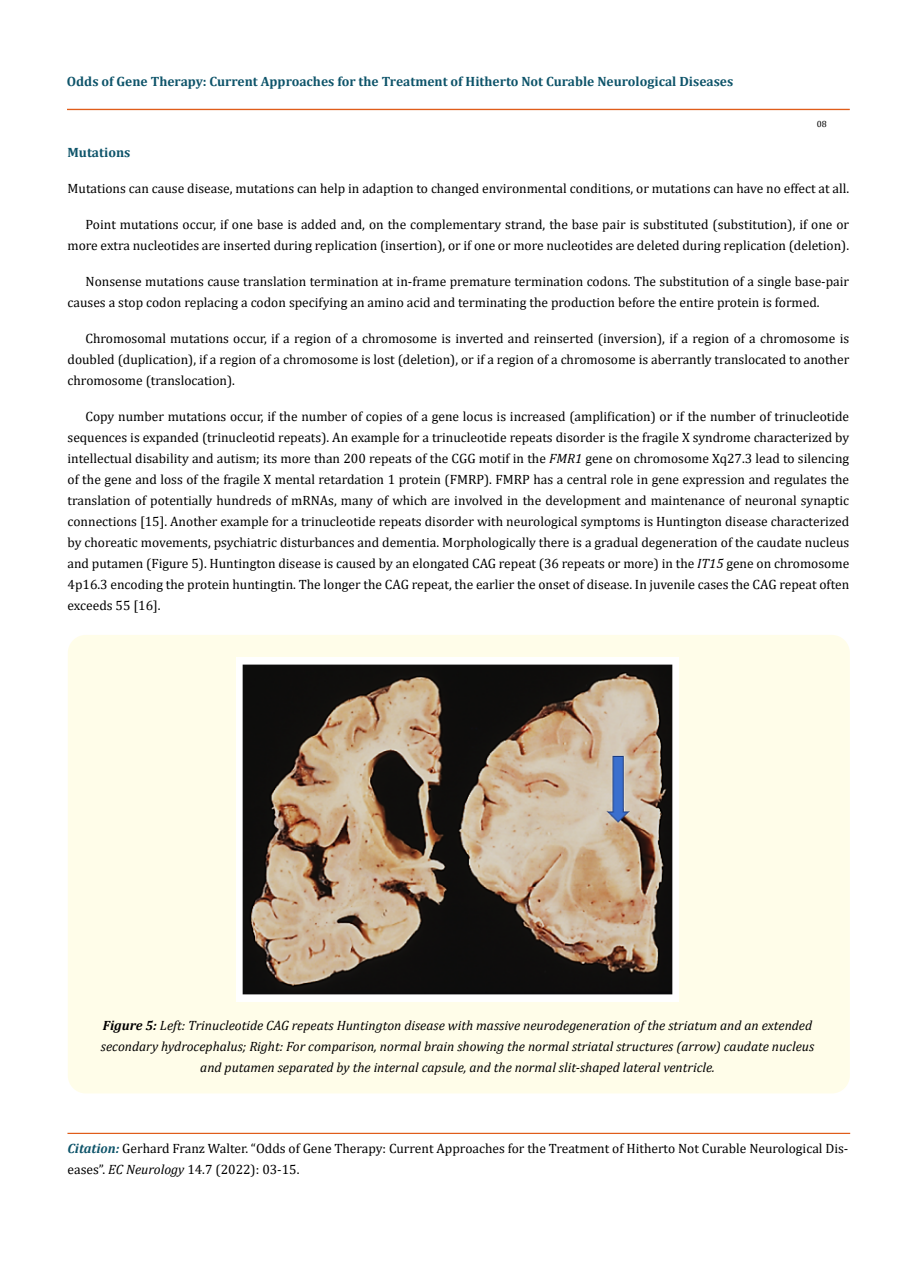
<style>
.page{position:relative;width:917px;height:1262px;background:#fff}
.page>*{position:absolute;margin:0;border:0;box-sizing:border-box;transform-origin:0 0}
.t1{font:13.5px/21px "Cambria";color:#000}
.t2{font:italic 13.5px/21px "Cambria";color:#000;text-align:center}
.t3{font:700 13.5px "Cambria";color:#0e546a}
.t4{font:9px "Cambria";color:#000}
.s1{font-style:italic}
.s2{font-weight:700}
.s3{font-weight:700;font-style:italic;color:#0e546a}
</style>
<div class="page">
<div style="left:67px;top:109px;width:782px;height:1px;border:1px solid #e05d1a"></div>
<div style="left:68px;top:1133px;width:781px;height:1px;border:1px solid #e05d1a"></div>
<div style="left:68px;top:635px;width:781px;height:458px;background:#fffde9;border-radius:18px"></div>
<img style="left:236px;top:657px;width:443px;height:345px">
<p class="t3" style="left:67px;top:72px;width:668px">Odds of Gene Therapy: Current Approaches for the Treatment of Hitherto Not Curable Neurological Diseases</p>
<p class="t4" style="left:816px;top:118px;width:11px">08</p>
<p class="t3" style="left:68px;top:143px;width:64px">Mutations</p>
<p class="t1" style="left:68px;top:178px;width:783px">Mutations can cause disease, mutations can help in adaption to changed environmental conditions, or mutations can have no effect at all.</p>
<p class="t1" style="left:68px;top:214px;width:783px;text-align:right">Point mutations occur, if one base is added and, on the complementary strand, the base pair is substituted (substitution), if one or more extra nucleotides are inserted during replication (insertion), or if one or more nucleotides are deleted during replication (deletion).</p>
<p class="t1" style="left:68px;top:271px;width:783px;text-indent:18px">Nonsense mutations cause translation termination at in-frame premature termination codons. The substitution of a single base-pair causes a stop codon replacing a codon specifying an amino acid and terminating the production before the entire protein is formed.</p>
<p class="t1" style="left:68px;top:328px;width:783px;text-align:justify;text-indent:18px">Chromosomal mutations occur, if a region of a chromosome is inverted and reinserted (inversion), if a region of a chromosome is doubled (duplication), if a region of a chromosome is lost (deletion), or if a region of a chromosome is aberrantly translocated to another chromosome (translocation).</p>
<p class="t1" style="left:68px;top:406px;width:783px;text-align:justify;text-indent:18px">Copy number mutations occur, if the number of copies of a gene locus is increased (amplification) or if the number of trinucleotide sequences is expanded (trinucleotid repeats). An example for a trinucleotide repeats disorder is the fragile X syndrome characterized by intellectual disability and autism; its more than 200 repeats of the CGG motif in the <span class="s1">FMR1</span> gene on chromosome Xq27.3 lead to silencing of the gene and loss of the fragile X mental retardation 1 protein (FMRP). FMRP has a central role in gene expression and regulates the translation of potentially hundreds of mRNAs, many of which are involved in the development and maintenance of neuronal synaptic connections [15]. Another example for a trinucleotide repeats disorder with neurological symptoms is Huntington disease characterized by choreatic movements, psychiatric disturbances and dementia. Morphologically there is a gradual degeneration of the caudate nucleus and putamen (Figure 5). Huntington disease is caused by an elongated CAG repeat (36 repeats or more) in the <span class="s1">IT15</span> gene on chromosome 4p16.3 encoding the protein huntingtin. The longer the CAG repeat, the earlier the onset of disease. In juvenile cases the CAG repeat often exceeds 55 [16].</p>
<p class="t2" style="left:101px;top:1014px;width:714px"><span class="s2">Figure 5:</span> Left: Trinucleotide CAG repeats Huntington disease with massive neurodegeneration of the striatum and an extended secondary hydrocephalus; Right: For comparison, normal brain showing the normal striatal structures (arrow) caudate nucleus and putamen separated by the internal capsule, and the normal slit-shaped lateral ventricle.</p>
<p class="t1" style="left:68px;top:1138px;width:782px"><span class="s3">Citation:</span> Gerhard Franz Walter. “Odds of Gene Therapy: Current Approaches for the Treatment of Hitherto Not Curable Neurological Dis&shy;eases”. <span class="s1">EC Neurology</span> 14.7 (2022): 03-15.</p>
</div>
